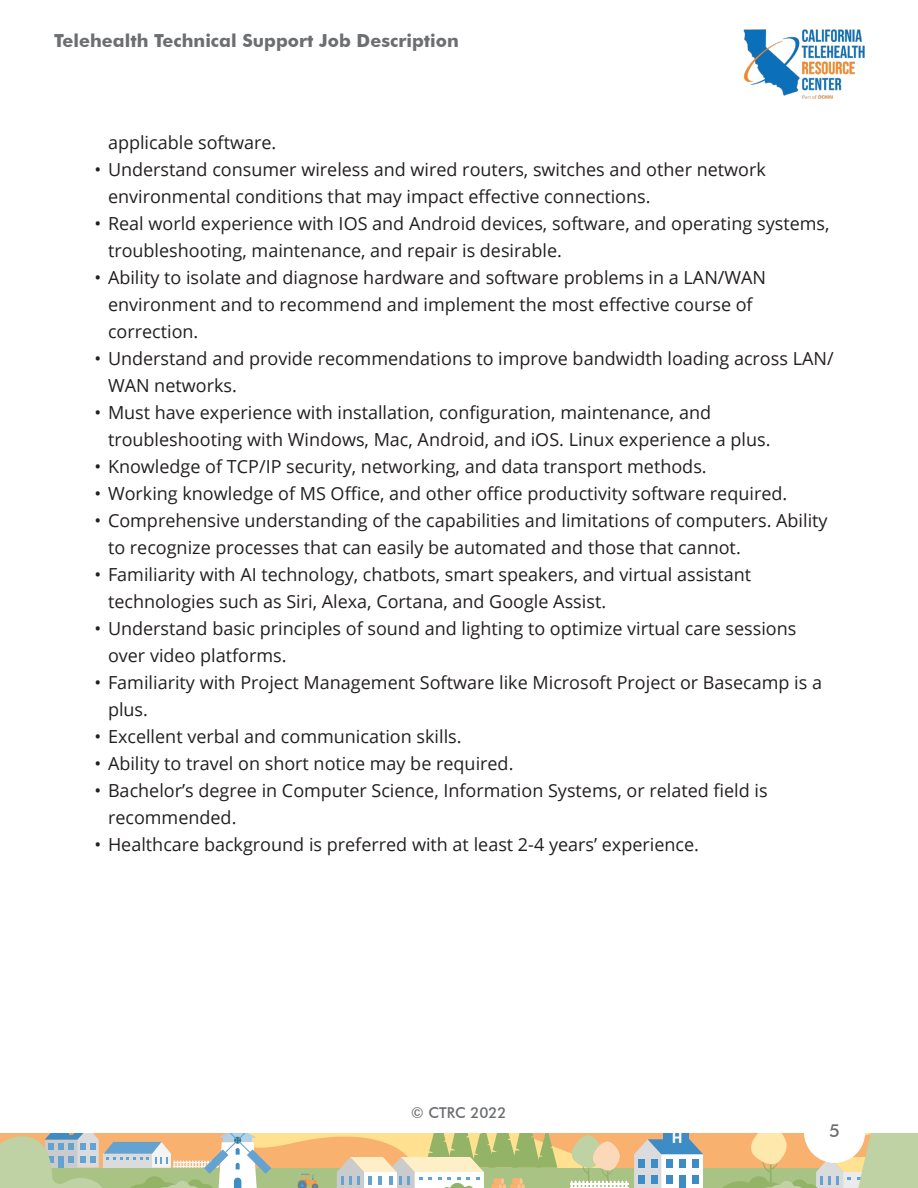
<style>
.page{position:relative;width:918px;height:1188px;background:#fff}
.page>*{position:absolute;margin:0;border:0;box-sizing:border-box;transform-origin:0 0}
.t1{font:18px/27px "Open Sans";color:#231f20}
.Header_Title{font:700 18px "Futura BT";color:#6d6e71}
.t2{font:500 18px "Futura BT";color:#6d6e71}
.t3{font:700 17.1px "Calibri";color:#fff}
.t4{font:500 15px "Futura BT";color:#6d6e71}
</style>
<div class="page">
<svg style="left:0;top:1133px;width:918px;height:55px"></svg>
<div style="left:664px;top:1133px;width:25px;height:19px;background:#3e8cc6"></div>
<img style="left:743px;top:29px;width:122px;height:70px">
<div style="left:804px;top:1102px;width:61px;height:61px;background:#fff;border-radius:50%"></div>
<p class="Header_Title" style="left:54px;top:29px;width:406px">Telehealth Technical Support Job Description</p>
<p class="t1" style="left:108px;top:128px;width:170px">applicable software.</p>
<p class="t1" style="left:108px;top:155px;width:659px;text-indent:-14px">• Understand consumer wireless and wired routers, switches and other network environmental conditions that may impact effective connections.</p>
<p class="t1" style="left:108px;top:209px;width:723px;text-indent:-14px">• Real world experience with IOS and Android devices, software, and operating systems, troubleshooting, maintenance, and repair is desirable.</p>
<p class="t1" style="left:108px;top:263px;width:660px;text-indent:-14px">• Ability to isolate and diagnose hardware and software problems in a LAN/WAN environment and to recommend and implement the most effective course of correction.</p>
<p class="t1" style="left:108px;top:344px;width:727px;text-indent:-14px">• Understand and provide recommendations to improve bandwidth loading across LAN/<br>WAN networks.</p>
<p class="t1" style="left:108px;top:398px;width:664px;text-indent:-14px">• Must have experience with installation, configuration, maintenance, and troubleshooting with Windows, Mac, Android, and iOS. Linux experience a plus.</p>
<p class="t1" style="left:94px;top:452px;width:614px">• Knowledge of TCP/IP security, networking, and data transport methods.</p>
<p class="t1" style="left:94px;top:479px;width:694px">• Working knowledge of MS Office, and other office productivity software required.</p>
<p class="t1" style="left:108px;top:506px;width:721px;text-indent:-14px">• Comprehensive understanding of the capabilities and limitations of computers. Ability to recognize processes that can easily be automated and those that cannot.</p>
<p class="t1" style="left:108px;top:560px;width:645px;text-indent:-14px">• Familiarity with AI technology, chatbots, smart speakers, and virtual assistant technologies such as Siri, Alexa, Cortana, and Google Assist.</p>
<p class="t1" style="left:108px;top:614px;width:690px;text-indent:-14px">• Understand basic principles of sound and lighting to optimize virtual care sessions over video platforms.</p>
<p class="t1" style="left:108px;top:668px;width:716px;text-indent:-14px">• Familiarity with Project Management Software like Microsoft Project or Basecamp is a plus.</p>
<p class="t1" style="left:94px;top:722px;width:369px">• Excellent verbal and communication skills.</p>
<p class="t1" style="left:94px;top:749px;width:420px">• Ability to travel on short notice may be required.</p>
<p class="t1" style="left:108px;top:776px;width:661px;text-indent:-14px">• Bachelor’s degree in Computer Science, Information Systems, or related field is recommended.</p>
<p class="t1" style="left:94px;top:830px;width:606px">• Healthcare background is preferred with at least 2-4 years’ experience.</p>
<p class="t4" style="left:411px;top:1104px;width:97px">© CTRC 2022</p>
<p class="t3" style="left:672px;top:1126px;width:12px">H</p>
<p class="t2" style="left:829px;top:1120px;width:12px">5</p>
</div>
